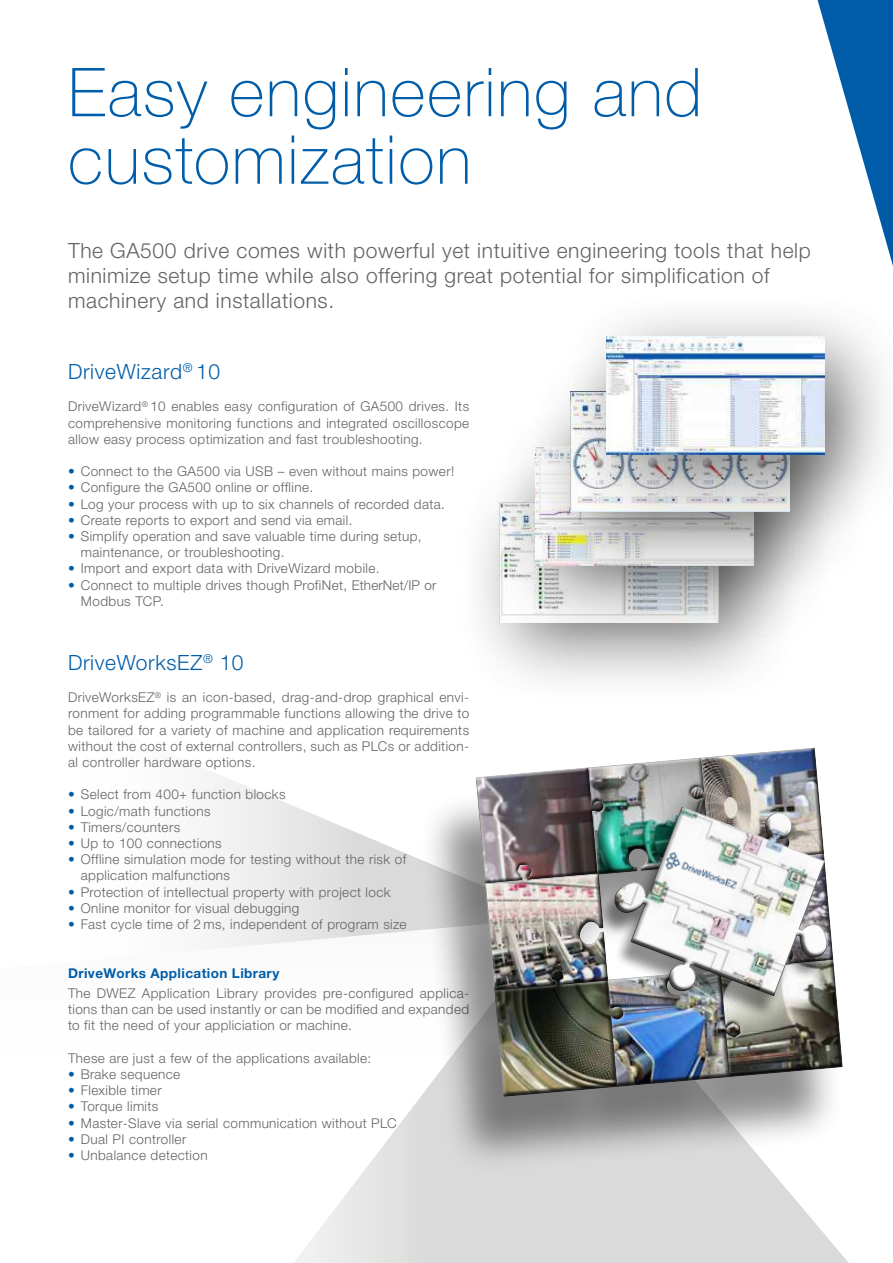
<style>
.page{position:relative;width:893px;height:1263px;background:#fff}
.page>*{position:absolute;margin:0;border:0;box-sizing:border-box;transform-origin:0 0}
.t1{font:100 67.5px/67.5px "Helvetica Neue LTW1 G";letter-spacing:.025em;color:#005da9}
.t2{font:300 21px/25.2px "Helvetica Neue LTW1 G";letter-spacing:.03em;color:#646363}
.t3{font:300 21px "Helvetica Neue LTW1 G";letter-spacing:.03em;color:#005da9}
.t4{font:300 13.5px/16.2px "Helvetica Neue LTW1 G";letter-spacing:.03em;color:#646363;text-align:justify}
.t5{font:700 13.5px "Helvetica Neue LTW1 G";letter-spacing:.03em;color:#005da9}
.s1{color:#005da9}
</style>
<div class="page">
<svg style="left:818px;top:0;width:75px;height:266px"></svg>
<svg style="left:213px;top:773px;width:206px;height:144px"></svg>
<svg style="left:558px;top:1154px;width:291px;height:109px"></svg>
<svg style="left:213px;top:917px;width:345px;height:346px"></svg>
<div style="left:454px;top:456px;width:349px;height:251px;background:#000;opacity:.5"></div>
<div style="left:489px;top:401px;width:349px;height:250px;background:#000;opacity:.5"></div>
<div style="left:525px;top:346px;width:349px;height:250px;background:#000;opacity:.5"></div>
<div style="left:560px;top:290px;width:333px;height:250px;background:#000;opacity:.5"></div>
<img style="left:606px;top:336px;width:219px;height:119px">
<div style="left:419px;top:786px;width:186px;height:175px;background:#000;opacity:.45"></div>
<div style="left:663px;top:961px;width:181px;height:193px;background:#000;opacity:.45"></div>
<div style="left:550px;top:988px;width:192px;height:176px;background:#000;opacity:.45"></div>
<div style="left:437px;top:988px;width:187px;height:185px;background:#000;opacity:.45"></div>
<div style="left:428px;top:883px;width:182px;height:185px;background:#000;opacity:.45"></div>
<img style="left:471px;top:747px;width:373px;height:354px">
<img style="left:660px;top:849px;width:84px;height:49px">
<h1 class="t1" style="left:68px;top:59px;width:636px">Easy engineering and customization</h1>
<h2 class="t2" style="left:68px;top:238px;width:744px">The GA500 drive comes with powerful yet intuitive engineering tools that help minimize setup time while also offering great potential for simplification of machinery and installations.</h2>
<h2 class="t3" style="left:68px;top:359px;width:154px">DriveWizard<sup>®</sup> 10</h2>
<p class="t4" style="left:68px;top:398px;width:403px">DriveWizard<sup>®</sup> 10 enables easy configuration of GA500 drives. Its comprehensive monitoring functions and integrated oscilloscope allow easy process optimization and fast troubleshooting.</p>
<p class="t4" style="left:68px;top:463px;width:388px"><span class="s1">•</span> Connect to the GA500 via USB – even without mains power!</p>
<p class="t4" style="left:68px;top:479px;width:247px"><span class="s1">•</span> Configure the GA500 online or offline.</p>
<p class="t4" style="left:68px;top:496px;width:379px"><span class="s1">•</span> Log your process with up to six channels of recorded data.</p>
<p class="t4" style="left:68px;top:512px;width:286px"><span class="s1">•</span> Create reports to export and send via email.</p>
<p class="t4" style="left:81px;top:528px;width:342px;text-indent:-13px"><span class="s1">•</span> Simplify operation and save valuable time during setup, maintenance, or troubleshooting.</p>
<p class="t4" style="left:68px;top:560px;width:313px"><span class="s1">•</span> Import and export data with DriveWizard mobile.</p>
<p class="t4" style="left:81px;top:577px;width:357px;text-indent:-13px"><span class="s1">•</span> Connect to multiple drives though ProfiNet, EtherNet/IP or<br>Modbus TCP.</p>
<h2 class="t3" style="left:68px;top:649px;width:177px">DriveWorksEZ<sup>®</sup> 10</h2>
<p class="t4" style="left:68px;top:689px;width:403px">DriveWorksEZ<sup>®</sup> is an icon-based, drag-and-drop graphical envi&shy;ronment for adding programmable functions allowing the drive to be tailored for a variety of machine and application requirements without the cost of external controllers, such as PLCs or addition&shy;al controller hardware options.</p>
<p class="t4" style="left:68px;top:786px;width:219px"><span class="s1">•</span> Select from 400+ function blocks</p>
<p class="t4" style="left:68px;top:802px;width:144px"><span class="s1">•</span> Logic/math functions</p>
<p class="t4" style="left:68px;top:819px;width:114px"><span class="s1">•</span> Timers/counters</p>
<p class="t4" style="left:68px;top:835px;width:155px"><span class="s1">•</span> Up to 100 connections</p>
<p class="t4" style="left:81px;top:851px;width:327px;text-indent:-13px"><span class="s1">•</span> Offline simulation mode for testing without the risk of application malfunctions</p>
<p class="t4" style="left:68px;top:883px;width:324px"><span class="s1">•</span> Protection of intellectual property with project lock</p>
<p class="t4" style="left:68px;top:900px;width:233px"><span class="s1">•</span> Online monitor for visual debugging</p>
<p class="t4" style="left:68px;top:916px;width:340px"><span class="s1">•</span> Fast cycle time of 2 ms, independent of program size</p>
<p class="t5" style="left:68px;top:964px;width:213px">DriveWorks Application Library</p>
<p class="t4" style="left:68px;top:985px;width:403px">The DWEZ Application Library provides pre-configured applica&shy;tions than can be used instantly or can be modified and expanded to fit the need of your appliciation or machine.</p>
<p class="t4" style="left:68px;top:1050px;width:305px">These are just a few of the applications available:</p>
<p class="t4" style="left:68px;top:1066px;width:114px"><span class="s1">•</span> Brake sequence</p>
<p class="t4" style="left:68px;top:1082px;width:95px"><span class="s1">•</span> Flexible timer</p>
<p class="t4" style="left:68px;top:1098px;width:92px"><span class="s1">•</span> Torque limits</p>
<p class="t4" style="left:68px;top:1115px;width:330px"><span class="s1">•</span> Master-Slave via serial communication without PLC</p>
<p class="t4" style="left:68px;top:1131px;width:120px"><span class="s1">•</span> Dual PI controller</p>
<p class="t4" style="left:68px;top:1147px;width:141px"><span class="s1">•</span> Unbalance detection</p>
</div>
